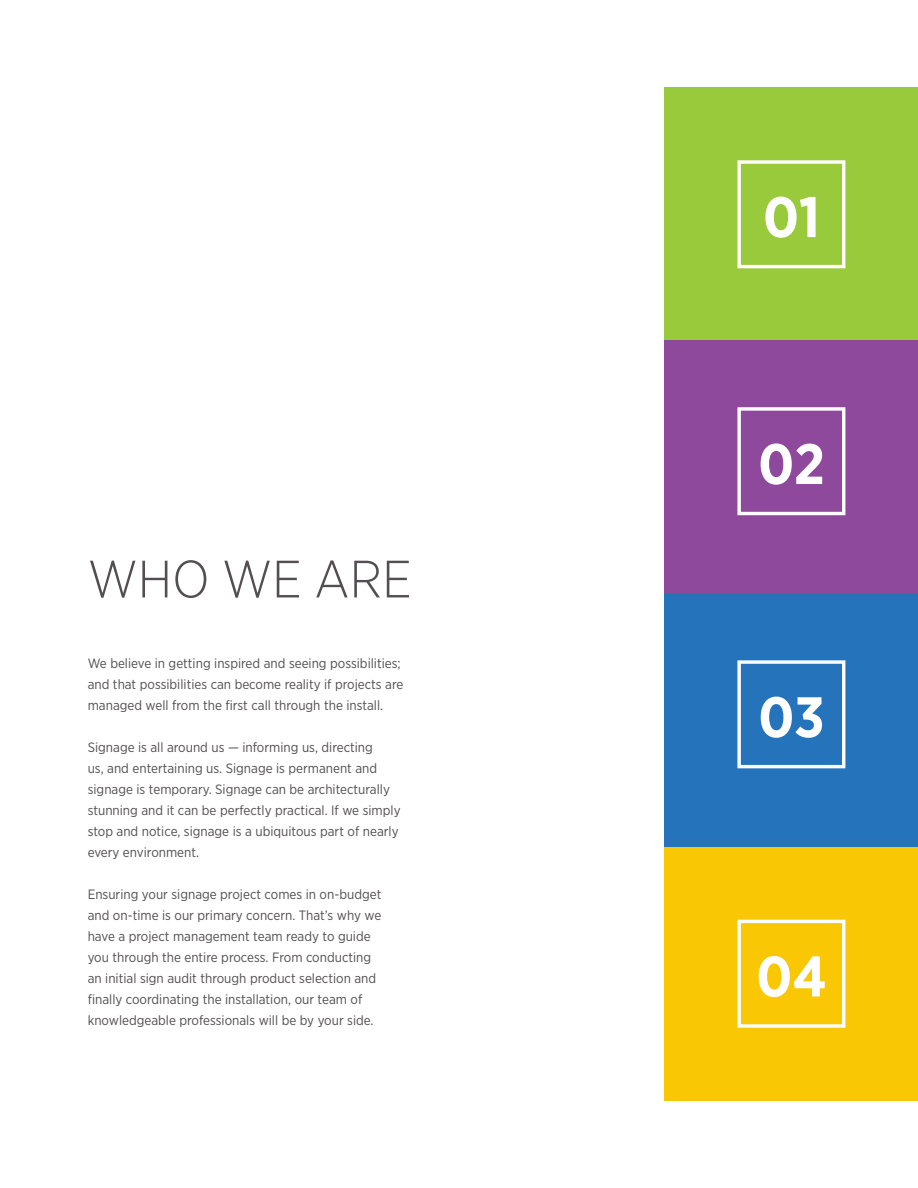
<style>
.page{position:relative;width:918px;height:1188px;background:#fff}
.page>*{position:absolute;margin:0;border:0;box-sizing:border-box;transform-origin:0 0}
.t1{font:700 57px "Gotham Narrow";letter-spacing:-.01em;color:#fff}
.t2{font:300 52.5px "Gotham Narrow";color:#524e51}
.t3{font:13.5px/21px "Gotham Narrow";color:#524e51}
</style>
<div class="page">
<div style="left:665px;top:88px;width:253px;height:253px;background:#99ca3b"></div>
<div style="left:665px;top:341px;width:253px;height:253px;background:#8f499c"></div>
<div style="left:665px;top:594px;width:253px;height:253px;background:#2573ba"></div>
<div style="left:665px;top:847px;width:253px;height:253px;background:#f9c704"></div>
<div style="left:737px;top:160px;width:108px;height:108px;border:3px solid #fff"></div>
<div style="left:737px;top:407px;width:108px;height:108px;border:3px solid #fff"></div>
<div style="left:737px;top:660px;width:108px;height:108px;border:3px solid #fff"></div>
<div style="left:737px;top:920px;width:108px;height:108px;border:3px solid #fff"></div>
<h2 class="t2" style="left:88px;top:552px;width:326px">WHO WE ARE</h2>
<p class="t3" style="left:88px;top:654px;width:317px">We believe in getting inspired and seeing possibilities; and that possibilities can become reality if projects are managed well from the first call through the install.</p>
<p class="t3" style="left:88px;top:738px;width:314px">Signage is all around us — informing us, directing<br>us, and entertaining us. Signage is permanent and signage is temporary. Signage can be architecturally stunning and it can be perfectly practical. If we simply stop and notice, signage is a ubiquitous part of nearly every environment.</p>
<p class="t3" style="left:88px;top:885px;width:295px">Ensuring your signage project comes in on-budget and on-time is our primary concern. That’s why we have a project management team ready to guide you through the entire process. From conducting an initial sign audit through product selection and finally coordinating the installation, our team of knowledgeable professionals will be by your side.</p>
<h1 class="t1" style="left:763px;top:192px;width:59px">01</h1>
<h1 class="t1" style="left:758px;top:438px;width:68px">02</h1>
<h1 class="t1" style="left:758px;top:692px;width:68px">03</h1>
<h1 class="t1" style="left:756px;top:951px;width:72px">04</h1>
</div>
